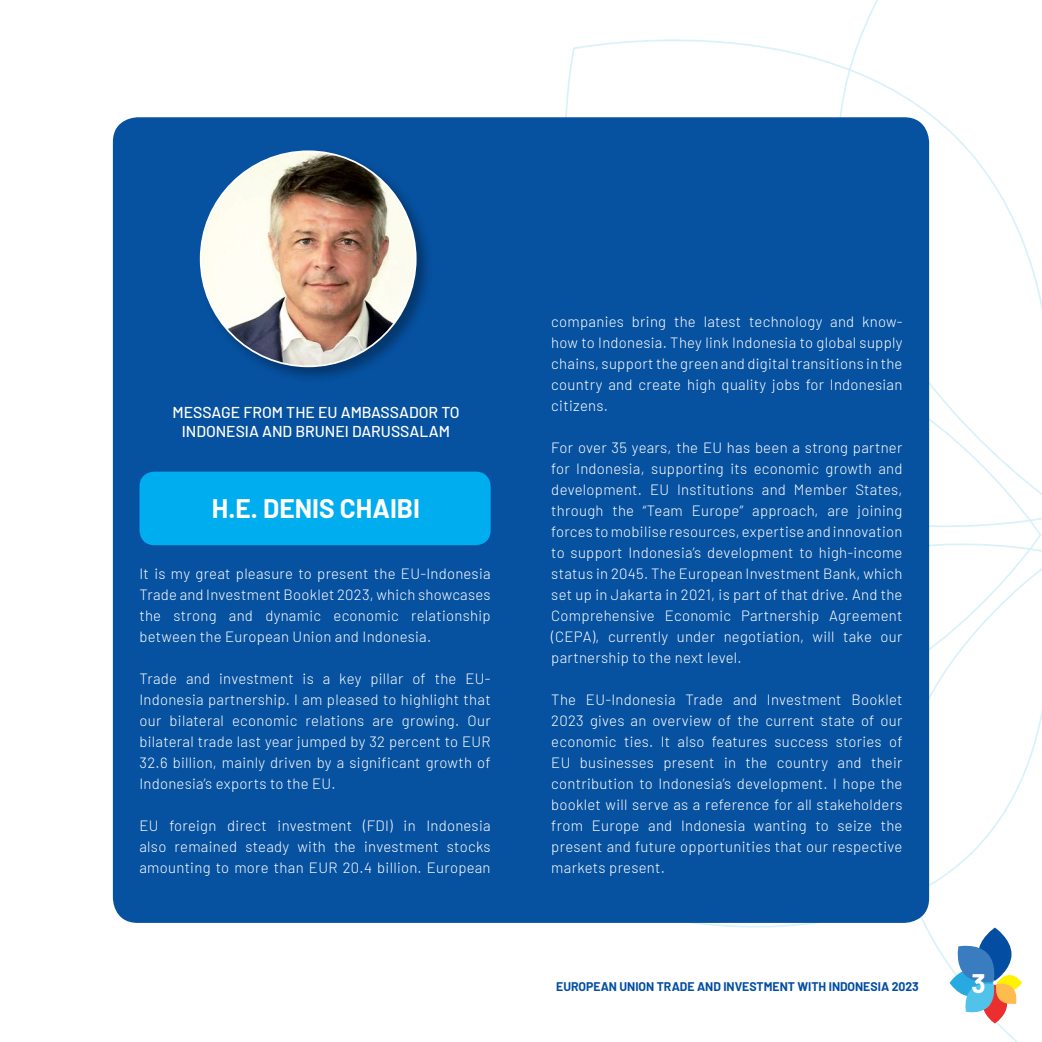
<style>
.page{position:relative;width:1042px;height:1042px;background:#fff}
.page>*{position:absolute;margin:0;border:0;box-sizing:border-box;transform-origin:0 0}
.t1{font:700 26.25px "Barlow";color:#fff}
.t2{font:500 15.75px/19.2px "Barlow";color:#fff;text-align:center}
.t3{font:300 14.88px/21px "Barlow";letter-spacing:.02em;color:#fff;text-align:justify}
.t4{font:700 12.25px "Barlow";color:#034ea2}
</style>
<div class="page">
<svg style="left:565px;top:0;width:477px;height:1042px"></svg>
<svg style="left:997px;top:975px;width:25px;height:16px"></svg>
<svg style="left:982px;top:984px;width:25px;height:39px"></svg>
<svg style="left:949px;top:969px;width:44px;height:27px"></svg>
<svg style="left:978px;top:927px;width:33px;height:54px"></svg>
<svg style="left:954px;top:943px;width:64px;height:71px"></svg>
<div style="left:113px;top:117px;width:816px;height:806px;background:#0651a0;border-radius:25px"></div>
<div style="left:197px;top:148px;width:236px;height:235px;background:#000;opacity:.32"></div>
<img style="left:201px;top:151px;width:215px;height:215px;border-radius:107px">
<div style="left:139px;top:472px;width:352px;height:73px;background:#00aeef;border-radius:15px"></div>
<p class="t2" style="left:172px;top:401px;width:289px">MESSAGE FROM THE EU AMBASSADOR TO<br>INDONESIA AND BRUNEI DARUSSALAM</p>
<h1 class="t1" style="left:212px;top:489px;width:210px">H.E. DENIS CHAIBI</h1>
<p class="t3" style="left:139px;top:562px;width:353px">It is my great pleasure to present the EU-Indonesia Trade and Investment Booklet 2023, which showcases the strong and dynamic economic relationship between the European Union and Indonesia.</p>
<p class="t3" style="left:139px;top:667px;width:353px">Trade and investment is a key pillar of the EU-Indonesia partnership. I am pleased to highlight that our bilateral economic relations are growing. Our bilateral trade last year jumped by 32 percent to EUR 32.6 billion, mainly driven by a significant growth of Indonesia’s exports to the EU.</p>
<p class="t3" style="left:139px;top:814px;width:353px">EU foreign direct investment (FDI) in Indonesia also remained steady with the investment stocks amounting to more than EUR 20.4 billion. European</p>
<p class="t3" style="left:551px;top:310px;width:353px">companies bring the latest technology and know&shy;how to Indonesia. They link Indonesia to global supply chains, support the green and digital transitions in the country and create high quality jobs for Indonesian citizens.</p>
<p class="t3" style="left:551px;top:436px;width:353px">For over 35 years, the EU has been a strong partner for Indonesia, supporting its economic growth and development. EU Institutions and Member States, through the “Team Europe” approach, are joining forces to mobilise resources, expertise and innovation to support Indonesia’s development to high-income status in 2045. The European Investment Bank, which set up in Jakarta in 2021, is part of that drive. And the Comprehensive Economic Partnership Agreement (CEPA), currently under negotiation, will take our partnership to the next level.</p>
<p class="t3" style="left:551px;top:688px;width:353px">The EU-Indonesia Trade and Investment Booklet 2023 gives an overview of the current state of our economic ties. It also features success stories of EU businesses present in the country and their contribution to Indonesia’s development. I hope the booklet will serve as a reference for all stakeholders from Europe and Indonesia wanting to seize the present and future opportunities that our respective markets present.</p>
<p class="t4" style="left:556px;top:977px;width:364px">EUROPEAN UNION TRADE AND INVESTMENT WITH INDONESIA 2023</p>
<h1 class="t1" style="left:971px;top:964px;width:16px">3</h1>
</div>
